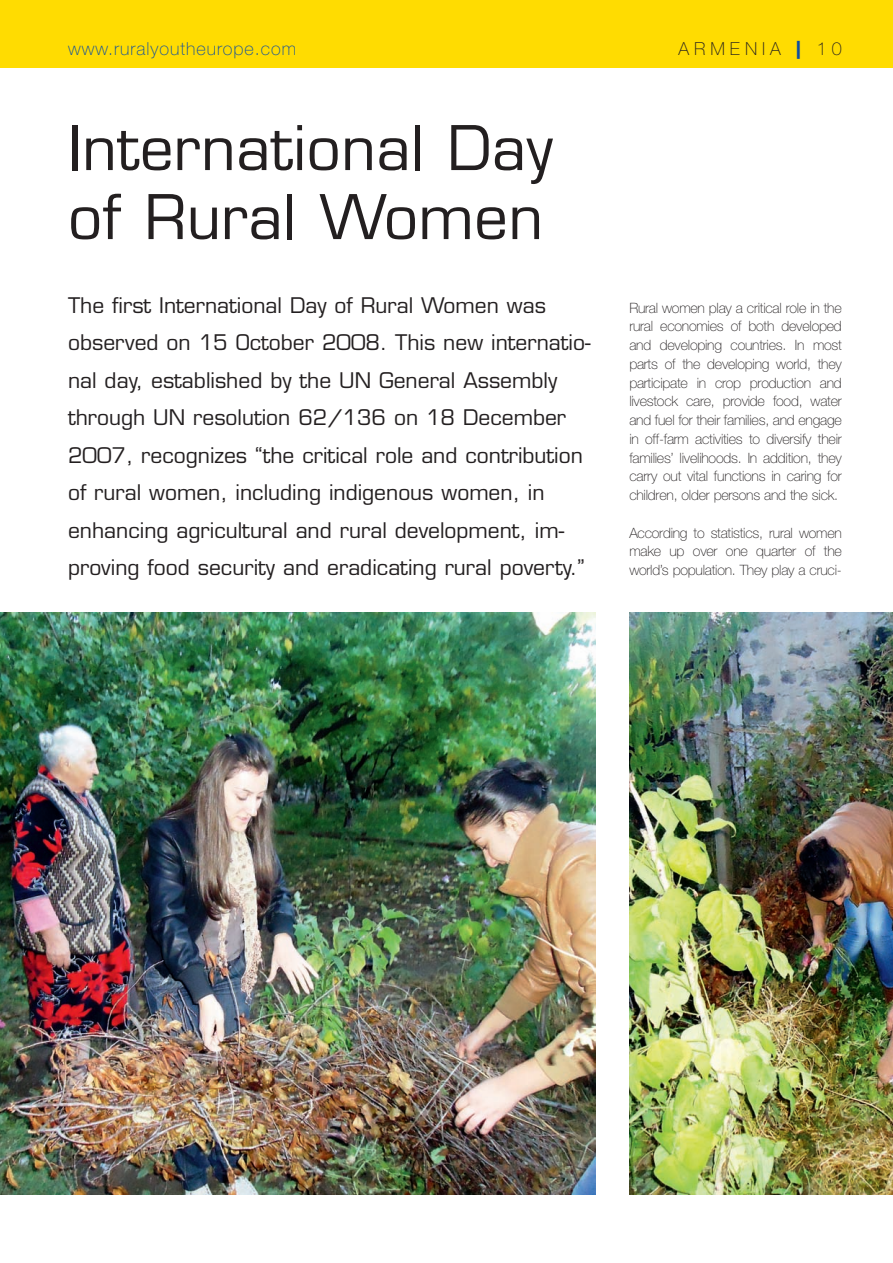
<style>
.page{position:relative;width:893px;height:1263px;background:#fff}
.page>*{position:absolute;margin:0;border:0;box-sizing:border-box;transform-origin:0 0}
.t1{font:60px/69px "Eurostile";letter-spacing:.005em;color:#231f20}
.t2{font:21px/37.5px "Eurostile";color:#231f20}
.t3{font:100 18px "Helvetica Neue LT Std";letter-spacing:.055em;color:#0d4da1}
.t4{font:100 18px "Helvetica Neue LT Std";letter-spacing:.28em;color:#231f20}
.t5{font:100 14.25px/18.8px "Helvetica Neue LT Std";letter-spacing:-.015em;color:#231f20;text-align:justify}
.s1{font-weight:900;color:#0d4da1}
</style>
<div class="page">
<div style="left:0;top:0;width:893px;height:68px;background:#ffdc01"></div>
<img style="left:0;top:613px;width:595px;height:582px">
<img style="left:629px;top:613px;width:264px;height:582px">
<p class="t3" style="left:68px;top:43px;width:230px">www.ruralyoutheurope.com</p>
<p class="t4" style="left:678px;top:43px;width:165px">ARMENIA <span class="s1">|</span> 10</p>
<h1 class="t1" style="left:68px;top:120px;width:486px">International Day of Rural Women</h1>
<p class="t2" style="left:68px;top:288px;width:524px">The first International Day of Rural Women was observed on 15 October 2008. This new internatio&shy;nal day, established by the UN General Assembly through UN resolution 62/136 on 18 December 2007, recognizes “the critical role and contribution of rural women, including indigenous women, in enhancing agricultural and rural development, im - proving food security and eradicating rural poverty.”</p>
<p class="t5" style="left:629px;top:299px;width:214px">Rural women play a critical role in the rural economies of both developed and developing countries. In most parts of the developing world, they participate in crop production and livestock care, provide food, water and fuel for their families, and engage in off-farm activities to diversify their families’ livelihoods. In addition, they carry out vital functions in caring for children, older persons and the sick.</p>
<p class="t5" style="left:629px;top:524px;width:214px">According to statistics, rural women make up over one quarter of the world’s population. They play a cruci-</p>
</div>
